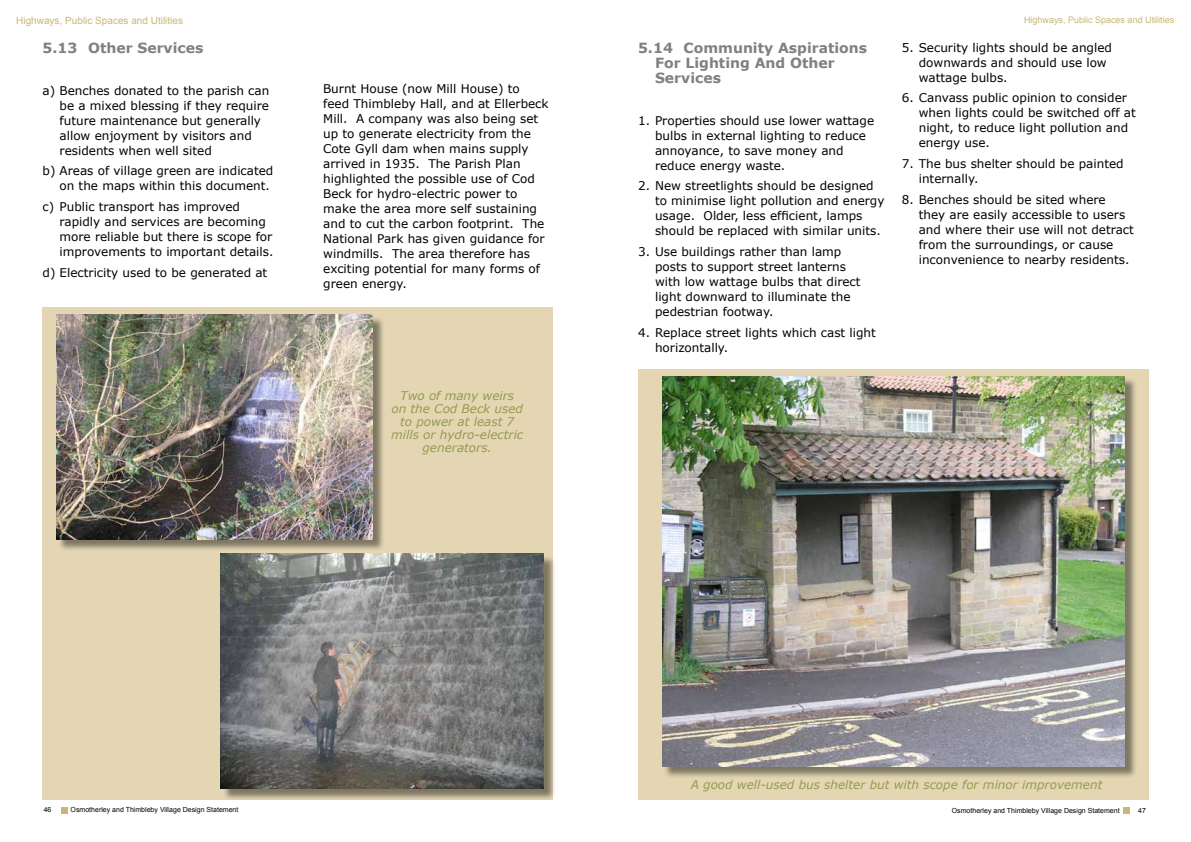
<style>
.page{position:relative;width:1191px;height:842px;background:#fff}
.page>*{position:absolute;margin:0;border:0;box-sizing:border-box;transform-origin:0 0}
.t1{font:700 14px/15px "Verdana";color:#807f83}
.t2{font:12px/15px "Verdana";color:#000}
.t3{font:italic 12px/13px "Verdana";color:#949b50;text-align:center}
.t4{font:10px "Arial";color:#cbb677}
.t5{font:9px "Arial";color:#cbb677}
.t6{font:7px "Arial";color:#000}
</style>
<div class="page">
<svg style="left:1124px;top:808px;width:6px;height:6px"></svg>
<svg style="left:62px;top:807px;width:6px;height:6px"></svg>
<div style="left:42px;top:307px;width:510px;height:492px;background:#e4d6b3"></div>
<div style="left:638px;top:369px;width:510px;height:430px;background:#e4d6b3"></div>
<div style="left:58px;top:316px;width:327px;height:236px;background:#000;opacity:.45"></div>
<img style="left:56px;top:315px;width:317px;height:224px">
<div style="left:663px;top:378px;width:473px;height:401px;background:#000;opacity:.45"></div>
<img style="left:662px;top:376px;width:462px;height:391px">
<div style="left:222px;top:555px;width:333px;height:246px;background:#000;opacity:.45"></div>
<img style="left:221px;top:553px;width:322px;height:235px">
<p class="t4" style="left:16px;top:14px;width:168px">Highways, Public Spaces and Utilities</p>
<p class="t5" style="left:1024px;top:14px;width:152px">Highways, Public Spaces and Utilities</p>
<h3 class="t1" style="left:43px;top:40px;width:162px">5.13 Other Services</h3>
<p class="t2" style="left:60px;top:83px;width:211px;text-indent:-17px">a) Benches donated to the parish can be a mixed blessing if they require future maintenance but generally allow enjoyment by visitors and residents when well sited</p>
<p class="t2" style="left:43px;top:163px;width:232px;text-align:right">b) Areas of village green are indicated on the maps within this document.</p>
<p class="t2" style="left:60px;top:199px;width:215px;text-indent:-17px">c) Public transport has improved rapidly and services are becoming more reliable but there is scope for improvements to important details.</p>
<p class="t2" style="left:43px;top:265px;width:226px">d) Electricity used to be generated at</p>
<p class="t2" style="left:323px;top:81px;width:227px">Burnt House (now Mill House) to feed Thimbleby Hall, and at Ellerbeck<br>Mill. A company was also being set up to generate electricity from the<br>Cote Gyll dam when mains supply arrived in 1935. The Parish Plan highlighted the possible use of Cod<br>Beck for hydro-electric power to make the area more self sustaining and to cut the carbon footprint. The<br>National Park has given guidance for windmills. The area therefore has exciting potential for many forms of green energy.</p>
<p class="t3" style="left:391px;top:389px;width:133px">Two of many weirs<br>on the Cod Beck used to power at least 7 mills or hydro-electric generators.</p>
<p class="t1" style="left:655px;top:40px;width:214px;text-indent:-17px">5.14 Community Aspirations<br>For Lighting And Other<br>Services</p>
<p class="t2" style="left:655px;top:113px;width:221px;text-indent:-17px">1. Properties should use lower wattage bulbs in external lighting to reduce annoyance, to save money and reduce energy waste.</p>
<p class="t2" style="left:655px;top:178px;width:231px;text-indent:-17px">2. New streetlights should be designed to minimise light pollution and energy usage. Older, less efficient, lamps should be replaced with similar units.</p>
<p class="t2" style="left:655px;top:244px;width:207px;text-indent:-17px">3. Use buildings rather than lamp posts to support street lanterns with low wattage bulbs that direct light downward to illuminate the pedestrian footway.</p>
<p class="t2" style="left:655px;top:325px;width:222px;text-indent:-17px">4. Replace street lights which cast light horizontally.</p>
<p class="t2" style="left:918px;top:40px;width:195px;text-indent:-17px">5. Security lights should be angled downwards and should use low wattage bulbs.</p>
<p class="t2" style="left:918px;top:90px;width:218px;text-indent:-17px">6. Canvass public opinion to consider when lights could be switched off at night, to reduce light pollution and energy use.</p>
<p class="t2" style="left:918px;top:156px;width:206px;text-indent:-17px">7. The bus shelter should be painted internally.</p>
<p class="t2" style="left:918px;top:192px;width:217px;text-indent:-17px">8. Benches should be sited where they are easily accessible to users and where their use will not detract from the surroundings, or cause inconvenience to nearby residents.</p>
<p class="t3" style="left:691px;top:778px;width:413px">A good well-used bus shelter but with scope for minor improvement</p>
<p class="t6" style="left:71px;top:805px;width:169px">Osmotherley and Thimbleby Village Design Statement</p>
<p class="t6" style="left:951px;top:806px;width:169px">Osmotherley and Thimbleby Village Design Statement</p>
<p class="t6" style="left:44px;top:805px;width:9px">46</p>
<p class="t6" style="left:1138px;top:806px;width:9px">47</p>
</div>
